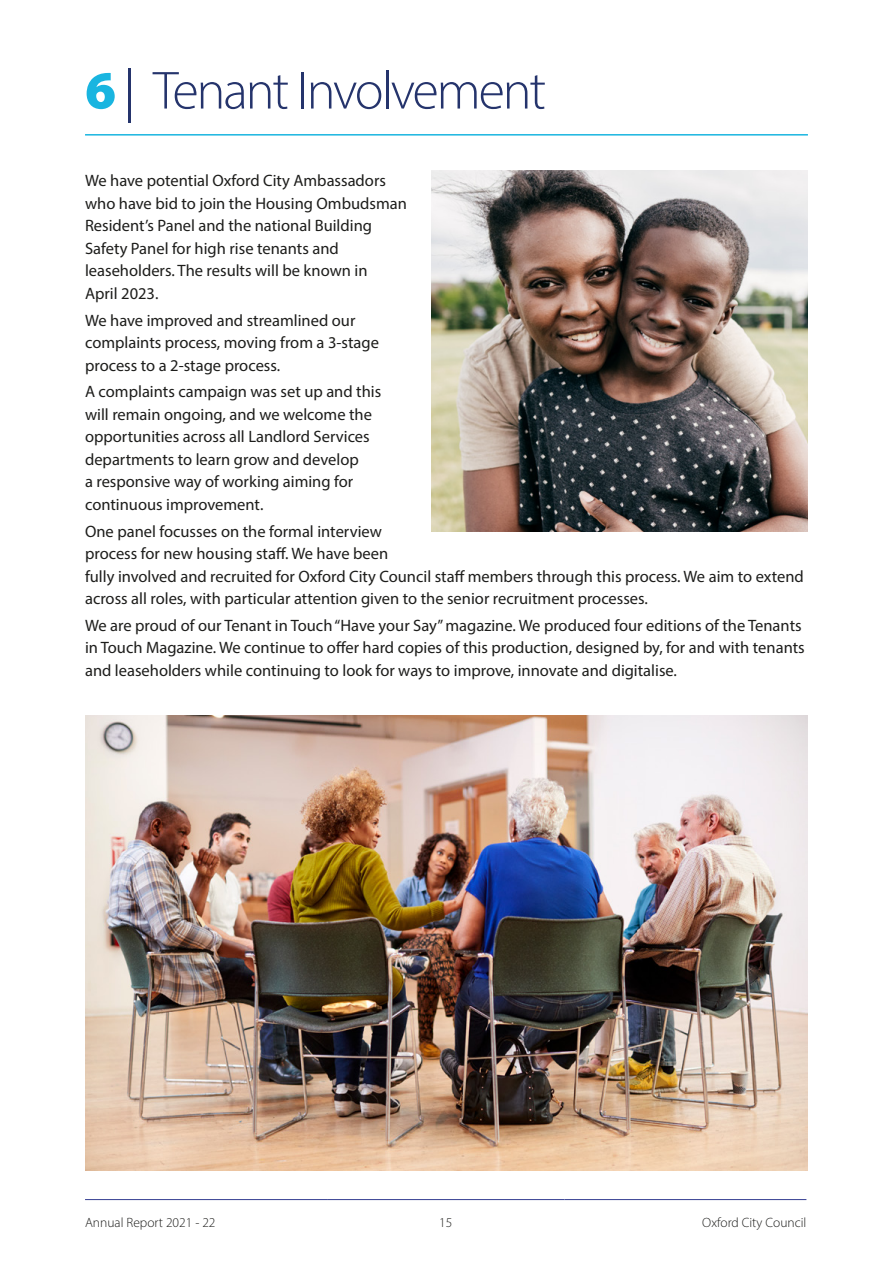
<style>
.page{position:relative;width:893px;height:1263px;background:#fff}
.page>*{position:absolute;margin:0;border:0;box-sizing:border-box;transform-origin:0 0}
.t1{font:300 54px "Myriad Pro";letter-spacing:-.04em;color:#25346c}
.t2{font:16.5px/22.5px "Myriad Pro";color:#1d1d1b}
.t3{font:300 13.5px "Myriad Pro";color:#1d1d1b}
.s1{font-weight:900;color:#19b5e0}
</style>
<div class="page">
<hr style="left:85px;top:134px;width:723px;height:2px;background:#19b5e0">
<hr style="left:85px;top:1199px;width:242px;height:1px;background:#343e92">
<hr style="left:327px;top:1199px;width:237px;height:1px;background:#343e92">
<hr style="left:564px;top:1199px;width:242px;height:1px;background:#343e92">
<img style="left:85px;top:715px;width:723px;height:455px">
<img style="left:432px;top:170px;width:376px;height:362px">
<h1 class="t1" style="left:85px;top:58px;width:463px"><span class="s1">6</span> | Tenant Involvement</h1>
<p class="t2" style="left:85px;top:169px;width:323px">We have potential Oxford City Ambassadors who have bid to join the Housing Ombudsman Resident’s Panel and the national Building Safety Panel for high rise tenants and leaseholders. The results will be known in<br>April 2023.</p>
<p class="t2" style="left:85px;top:309px;width:295px">We have improved and streamlined our complaints process, moving from a 3-stage process to a 2-stage process.</p>
<p class="t2" style="left:85px;top:380px;width:298px">A complaints campaign was set up and this will remain ongoing, and we welcome the opportunities across all Landlord Services departments to learn grow and develop<br>a responsive way of working aiming for continuous improvement.</p>
<p class="t2" style="left:85px;top:520px;width:720px">One panel focusses on the formal interview<br>process for new housing staff. We have been<br>fully involved and recruited for Oxford City Council staff members through this process. We aim to extend across all roles, with particular attention given to the senior recruitment processes.</p>
<p class="t2" style="left:85px;top:614px;width:721px">We are proud of our Tenant in Touch “Have your Say” magazine. We produced four editions of the Tenants in Touch Magazine. We continue to offer hard copies of this production, designed by, for and with tenants and leaseholders while continuing to look for ways to improve, innovate and digitalise.</p>
<p class="t3" style="left:85px;top:1214px;width:132px">Annual Report 2021 - 22</p>
<p class="t3" style="left:439px;top:1214px;width:15px">15</p>
<p class="t3" style="left:702px;top:1214px;width:106px">Oxford City Council</p>
</div>
